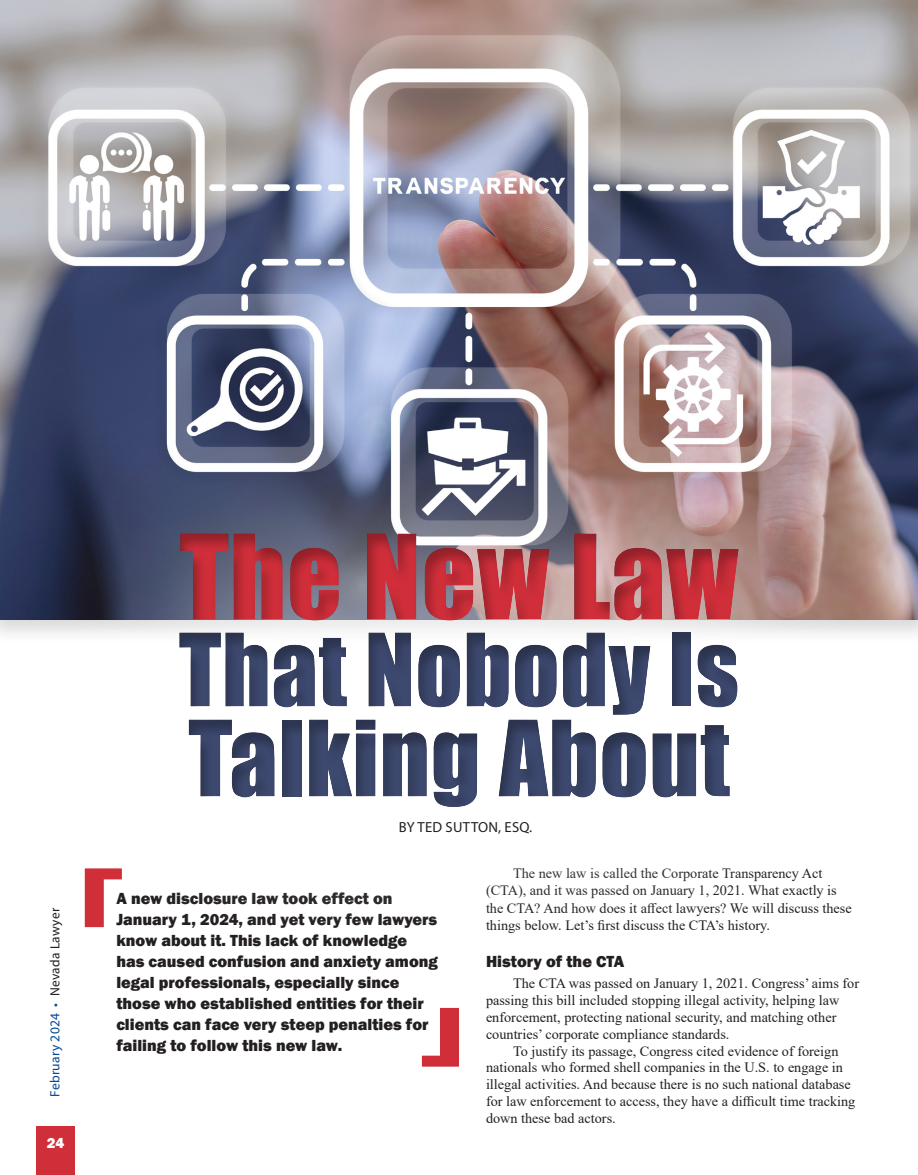
<style>
.page{position:relative;width:918px;height:1175px;background:#fff}
.page>*{position:absolute;margin:0;border:0;box-sizing:border-box;transform-origin:0 0}
.t1{font:108px "Impact";letter-spacing:.01em;color:#d02f3a}
.t2{font:96.75px "Impact";letter-spacing:.01em;color:#3d496f}
.t3{font:93px "Impact";letter-spacing:.01em;color:#3d496f}
.t4{font:800 16.5px/21px "Franklin Gothic";color:#231f20}
.t5{font:800 15px "Franklin Gothic";color:#fff}
.t6{font:14.7px "Myriad Pro";letter-spacing:.02em;color:#231f20}
.t7{font:14.25px/17.1px "Times New Roman";color:#231f20}
.t8{font:13.5px "Myriad Pro";letter-spacing:.02em;color:#044996}
.s1{font-size:13.35px}
.s2{font-size:13.35px;color:#231f20}
</style>
<div class="page">
<img style="left:0;top:0;width:918px;height:619px">
<div style="left:36px;top:1126px;width:39px;height:48px;background:#d02f3a"></div>
<svg style="left:38px;top:387px;width:845px;height:541px"></svg>
<svg style="left:85px;top:868px;width:37px;height:59px"></svg>
<svg style="left:422px;top:1008px;width:37px;height:58px"></svg>
<div style="left:165px;top:492px;width:705px;height:342px;background:#231f20;opacity:.34"></div>
<p class="t8" style="left:47px;top:1096px;width:190px;rotate:-90deg">February 2024 <span class="s1">•</span> <span class="s2">Nevada Lawyer</span></p>
<p class="t5" style="left:47px;top:1132px;width:19px">24</p>
<h1 class="t1" style="left:180px;top:493px;width:560px">The New Law</h1>
<h3 class="t3" style="left:179px;top:597px;width:562px">That Nobody Is</h3>
<h2 class="t2" style="left:188px;top:683px;width:543px">Talking About</h2>
<p class="t6" style="left:399px;top:818px;width:135px">BY TED SUTTON, ESQ.</p>
<p class="t4" style="left:116px;top:888px;width:323px">A new disclosure law took effect on January 1, 2024, and yet very few lawyers know about it. This lack of knowledge has caused confusion and anxiety among legal professionals, especially since those who established entities for their clients can face very steep penalties for failing to follow this new law.</p>
<p class="t7" style="left:486px;top:864px;width:367px;text-indent:27px">The new law is called the Corporate Transparency Act (CTA), and it was passed on January 1, 2021. What exactly is the CTA? And how does it affect lawyers? We will discuss these things below. Let’s first discuss the CTA’s history.</p>
<p class="t4" style="left:486px;top:950px;width:140px">History of the CTA</p>
<p class="t7" style="left:486px;top:974px;width:375px;text-indent:27px">The CTA was passed on January 1, 2021. Congress’ aims for passing this bill included stopping illegal activity, helping law enforcement, protecting national security, and matching other countries’ corporate compliance standards.</p>
<p class="t7" style="left:486px;top:1042px;width:371px;line-height:16.6px;text-indent:27px">To justify its passage, Congress cited evidence of foreign nationals who formed shell companies in the U.S. to engage in illegal activities. And because there is no such national database for law enforcement to access, they have a difficult time tracking down these bad actors.</p>
</div>
